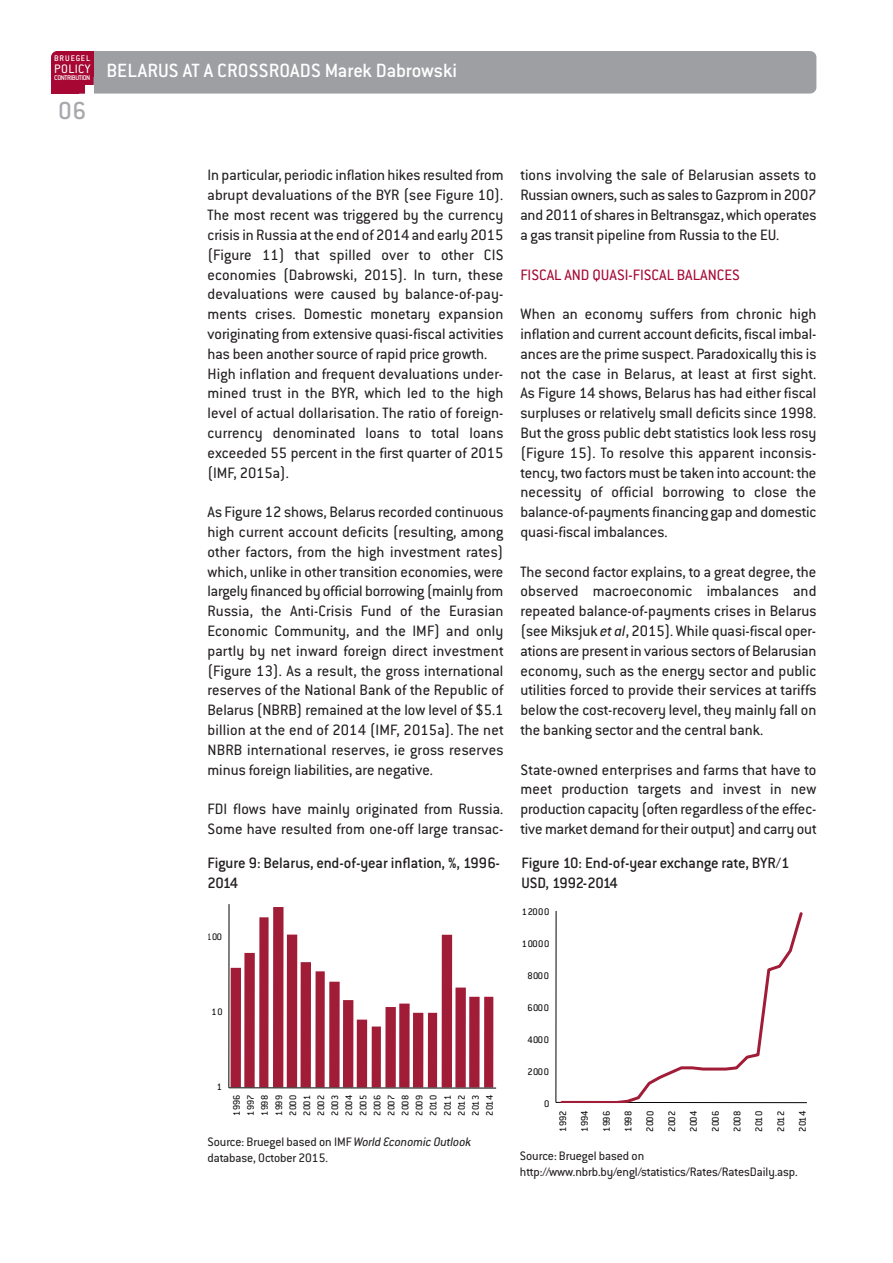
<style>
.page{position:relative;width:893px;height:1263px;background:#fff}
.page>*{position:absolute;margin:0;border:0;box-sizing:border-box;transform-origin:0 0}
.t1{font:27px "Conduit ITC Medium";color:#a8a9ad}
.t2{font:21px "Conduit ITC Medium";color:#fff}
.t3{font:16.5px/19.8px "Conduit ITC";color:#231f20;text-align:justify}
.t4{font:16.5px/19.8px "Conduit ITC Medium";letter-spacing:-.015em;color:#231f20}
.t5{font:16.5px "Conduit ITC";color:#a60733}
.t6{font:13.5px/16.2px "Conduit ITC";letter-spacing:-.005em;color:#231f20}
.t7{font:13.5px "Conduit ITC";letter-spacing:.035em;color:#fff}
.t8{font:10.5px/21.8px "Conduit ITC";letter-spacing:.05em;color:#050504;text-align:justify}
.t9{font:10.35px/14.1px "Conduit ITC";letter-spacing:.055em;color:#050504;text-align:justify}
.t10{font:9px "Conduit ITC Medium";letter-spacing:.085em;color:#fff}
.t11{font:7.5px "Conduit ITC Medium";letter-spacing:-.06em;color:#fff}
.s1{font-style:italic}
</style>
<div class="page">
<div style="left:51px;top:51px;width:765px;height:43px;background:#9d9fa2;border-radius:6px"></div>
<div style="left:51px;top:51px;width:43px;height:43px;background:#a60733;border-radius:6px"></div>
<div style="left:59px;top:51px;width:35px;height:26px;background:#a60733"></div>
<div style="left:51px;top:66px;width:27px;height:28px;background:#a60733"></div>
<div style="left:85px;top:85px;width:9px;height:9px;background:#fff"></div>
<svg style="left:231px;top:907px;width:262px;height:180px"></svg>
<hr style="left:229px;top:904px;width:1px;height:184px;background:#050504">
<hr style="left:229px;top:1087px;width:267px;height:1px;background:#050504">
<hr style="left:556px;top:911px;width:1px;height:191px;background:#050504">
<hr style="left:556px;top:1102px;width:251px;height:1px;background:#050504">
<svg style="left:559px;top:912px;width:246px;height:191px"></svg>
<p class="t10" style="left:54px;top:55px;width:38px">BRUEGEL</p>
<p class="t7" style="left:54px;top:64px;width:38px">POLICY</p>
<p class="t11" style="left:54px;top:76px;width:38px">CONTRIBUTION</p>
<h1 class="t1" style="left:58px;top:102px;width:30px">06</h1>
<p class="t2" style="left:106px;top:64px;width:352px">BELARUS AT A CROSSROADS Marek Dabrowski</p>
<p class="t3" style="left:207px;top:167px;width:297px;text-align:left">In particular, periodic inflation hikes resulted from abrupt devaluations of the BYR (see Figure 10).<br>The most recent was triggered by the currency crisis in Russia at the end of 2014 and early 2015 (Figure 11) that spilled over to other CIS economies (Dabrowski, 2015). In turn, these devaluations were caused by balance-of-pay&shy;ments crises. Domestic monetary expansion voriginating from extensive quasi-fiscal activities has been another source of rapid price growth.<br>High inflation and frequent devaluations under&shy;mined trust in the BYR, which led to the high level of actual dollarisation. The ratio of foreign&shy;currency denominated loans to total loans exceeded 55 percent in the first quarter of 2015 (IMF, 2015a).</p>
<p class="t3" style="left:207px;top:504px;width:297px">As Figure 12 shows, Belarus recorded continuous high current account deficits (resulting, among other factors, from the high investment rates) which, unlike in other transition economies, were largely financed by official borrowing (mainly from Russia, the Anti-Crisis Fund of the Eurasian Economic Community, and the IMF) and only partly by net inward foreign direct investment (Figure 13). As a result, the gross international reserves of the National Bank of the Republic of Belarus (NBRB) remained at the low level of $5.1 billion at the end of 2014 (IMF, 2015a). The net NBRB international reserves, ie gross reserves minus foreign liabilities, are negative.</p>
<p class="t3" style="left:207px;top:801px;width:297px">FDI flows have mainly originated from Russia.<br>Some have resulted from one-off large transac-</p>
<p class="t4" style="left:207px;top:854px;width:294px">Figure 9: Belarus, end-of-year inflation, %, 1996-<br>2014</p>
<p class="t9" style="left:206px;top:930px;width:17px">100</p>
<p class="t9" style="left:212px;top:1005px;width:12px">10</p>
<p class="t9" style="left:217px;top:1081px;width:7px">1</p>
<p class="t9" style="left:231px;top:1116px;width:23px;rotate:-90deg">1996<br>1997<br>1998<br>1999<br>2000<br>2001<br>2002<br>2003<br>2004<br>2005<br>2006<br>2007<br>2008<br>2009<br>2010<br>2011<br>2012<br>2013<br>2014</p>
<p class="t6" style="left:207px;top:1135px;width:265px">Source: Bruegel based on IMF <span class="s1">World Economic Outlook </span>database, October 2015.</p>
<p class="t3" style="left:520px;top:167px;width:297px">tions involving the sale of Belarusian assets to Russian owners, such as sales to Gazpromin 2007 and 2011 of shares in Beltransgaz,which operates a gas transit pipeline from Russia to the EU.</p>
<p class="t5" style="left:520px;top:269px;width:221px">FISCAL AND QUASI-FISCAL BALANCES</p>
<p class="t3" style="left:520px;top:306px;width:297px">When an economy suffers from chronic high inflation and current account deficits, fiscal imbal&shy;ances are the prime suspect. Paradoxically this is not the case in Belarus, at least at first sight.<br>As Figure 14 shows, Belarus has had either fiscal surpluses or relatively small deficits since 1998.<br>But the gross public debt statistics look less rosy (Figure 15). To resolve this apparent inconsis&shy;tency, two factors must be taken into account: the necessity of official borrowing to close the balance-of-payments financing gap and domestic quasi-fiscal imbalances.</p>
<p class="t3" style="left:520px;top:563px;width:297px">The second factor explains, to a great degree, the observed macroeconomic imbalances and repeated balance-of-payments crises in Belarus (seeMiksjuk <span class="s1">et al</span>, 2015).While quasi-fiscal oper&shy;ations are present in various sectors of Belarusian economy, such as the energy sector and public utilities forced to provide their services at tariffs below the cost-recovery level, they mainly fall on the banking sector and the central bank.</p>
<p class="t3" style="left:520px;top:761px;width:297px">State-owned enterprises and farms that have to meet production targets and invest in new production capacity (often regardless of the effec&shy;tive market demand for their output) and carry out</p>
<p class="t4" style="left:522px;top:854px;width:270px">Figure 10: End-of-year exchange rate, BYR/1<br>USD, 1992-2014</p>
<p class="t8" style="left:522px;top:902px;width:29px">12000</p>
<p class="t8" style="left:522px;top:934px;width:29px">10000</p>
<p class="t8" style="left:527px;top:966px;width:23px">8000</p>
<p class="t8" style="left:527px;top:998px;width:23px">6000</p>
<p class="t8" style="left:527px;top:1030px;width:23px">4000</p>
<p class="t8" style="left:527px;top:1062px;width:23px">2000</p>
<p class="t8" style="left:544px;top:1093px;width:7px">0</p>
<p class="t8" style="left:553px;top:1132px;width:23px;rotate:-90deg">1992<br>1994<br>1996<br>1998<br>2000<br>2002<br>2004<br>2006<br>2008<br>2010<br>2012<br>2014</p>
<p class="t6" style="left:520px;top:1149px;width:279px">Source: Bruegel based on http://www.nbrb.by/engl/statistics/Rates/RatesDaily.asp.</p>
</div>
